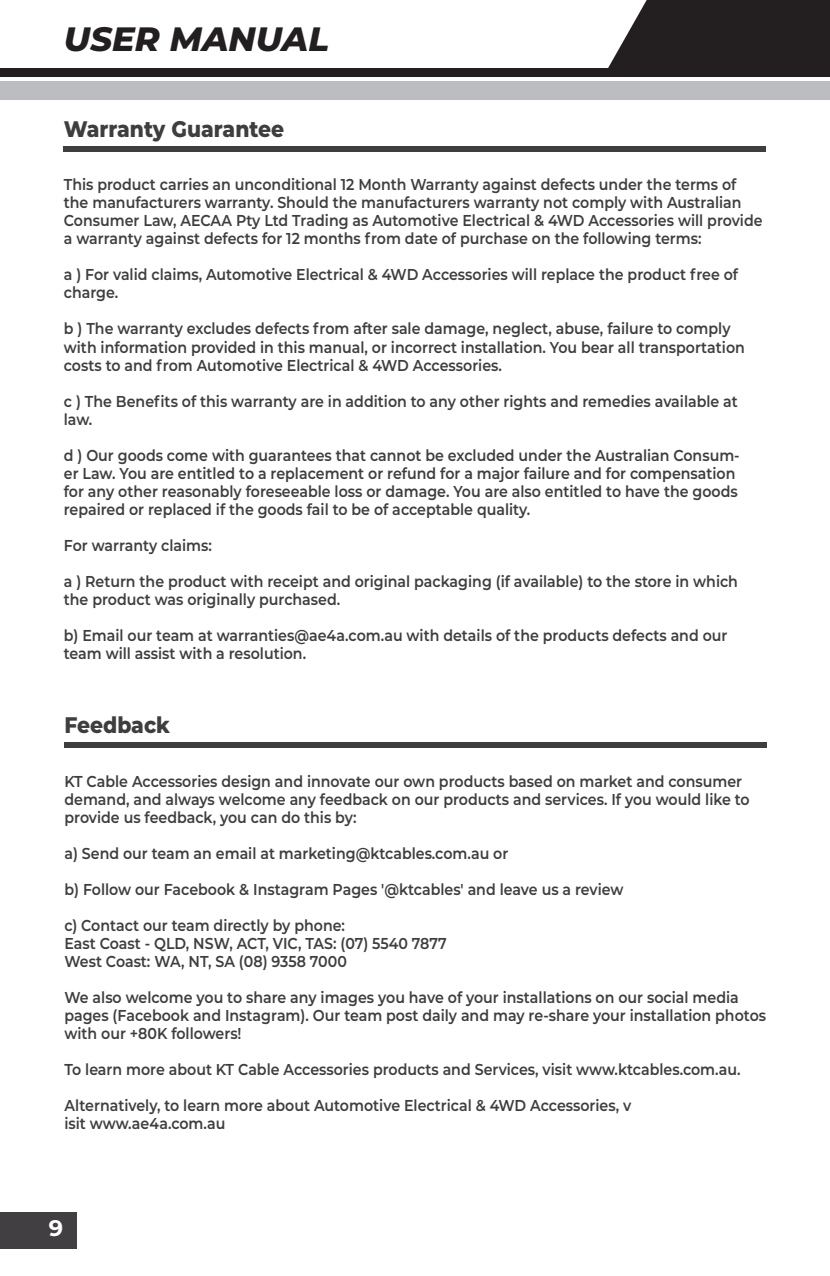
<style>
.page{position:relative;width:830px;height:1276px;background:#fff}
.page>*{position:absolute;margin:0;border:0;box-sizing:border-box;transform-origin:0 0}
.t1{font:italic 800 33.75px "Montserrat";color:#231f20}
.t2{font:800 22.5px "Montserrat";color:#3e3e3f;scale:.9 1}
.t3{font:700 22.5px "Montserrat";color:#fff}
.t4{font:600 15.75px/18px "Montserrat";color:#3e3e3f;scale:.9 1}
</style>
<div class="page">
<div style="left:0;top:1212px;width:77px;height:36px;background:#413f41"></div>
<div style="left:0;top:81px;width:829px;height:19px;background:#bcbdc0"></div>
<div style="left:0;top:69px;width:829px;height:8px;background:#231f20"></div>
<svg style="left:604px;top:0;width:225px;height:69px;background:#3a3637"></svg>
<div style="left:64px;top:146px;width:701px;height:6px;background:#3e3e3f"></div>
<div style="left:64px;top:742px;width:702px;height:6px;background:#3e3e3f"></div>
<p class="t1" style="left:64px;top:15px;width:266px">USER MANUAL</p>
<p class="t2" style="left:64px;top:112px;width:246px">Warranty Guarantee</p>
<p class="t4" style="left:64px;top:175px;width:777px">This product carries an unconditional 12 Month Warranty against defects under the terms of the manufacturers warranty. Should the manufacturers warranty not comply with Australian Consumer Law, AECAA Pty Ltd Trading as Automotive Electrical &amp; 4WD Accessories will provide a warranty against defects for 12 months from date of purchase on the following terms:</p>
<p class="t4" style="left:64px;top:265px;width:750px">a ) For valid claims, Automotive Electrical &amp; 4WD Accessories will replace the product free of charge.</p>
<p class="t4" style="left:64px;top:319px;width:757px">b ) The warranty excludes defects from after sale damage, neglect, abuse, failure to comply with information provided in this manual, or incorrect installation. You bear all transportation costs to and from Automotive Electrical &amp; 4WD Accessories.</p>
<p class="t4" style="left:64px;top:391px;width:750px">c ) The Benefits of this warranty are in addition to any other rights and remedies available at law.</p>
<p class="t4" style="left:64px;top:445px;width:752px">d ) Our goods come with guarantees that cannot be excluded under the Australian Consum&shy;er Law. You are entitled to a replacement or refund for a major failure and for compensation for any other reasonably foreseeable loss or damage. You are also entitled to have the goods repaired or replaced if the goods fail to be of acceptable quality.</p>
<p class="t4" style="left:64px;top:535px;width:166px">For warranty claims:</p>
<p class="t4" style="left:64px;top:571px;width:750px">a ) Return the product with receipt and original packaging (if available) to the store in which the product was originally purchased.</p>
<p class="t4" style="left:64px;top:625px;width:738px">b) Email our team at warranties@ae4a.com.au with details of the products defects and our team will assist with a resolution.</p>
<p class="t2" style="left:64px;top:708px;width:119px">Feedback</p>
<p class="t4" style="left:64px;top:771px;width:762px">KT Cable Accessories design and innovate our own products based on market and consumer demand, and always welcome any feedback on our products and services. If you would like to provide us feedback, you can do this by:</p>
<p class="t4" style="left:64px;top:843px;width:494px">a) Send our team an email at marketing@ktcables.com.au or</p>
<p class="t4" style="left:64px;top:879px;width:622px">b) Follow our Facebook &amp; Instagram Pages '@ktcables' and leave us a review</p>
<p class="t4" style="left:64px;top:915px;width:426px">c) Contact our team directly by phone:<br>East Coast - QLD, NSW, ACT, VIC, TAS: (07) 5540 7877<br>West Coast: WA, NT, SA (08) 9358 7000</p>
<p class="t4" style="left:64px;top:987px;width:780px">We also welcome you to share any images you have of your installations on our social media pages (Facebook and Instagram). Our team post daily and may re-share your installation photos with our +80K followers!</p>
<p class="t4" style="left:64px;top:1059px;width:752px">To learn more about KT Cable Accessories products and Services, visit www.ktcables.com.au.</p>
<p class="t4" style="left:64px;top:1095px;width:631px">Alternatively, to learn more about Automotive Electrical &amp; 4WD Accessories, v isit www.ae4a.com.au</p>
<p class="t3" style="left:49px;top:1212px;width:16px">9</p>
</div>
